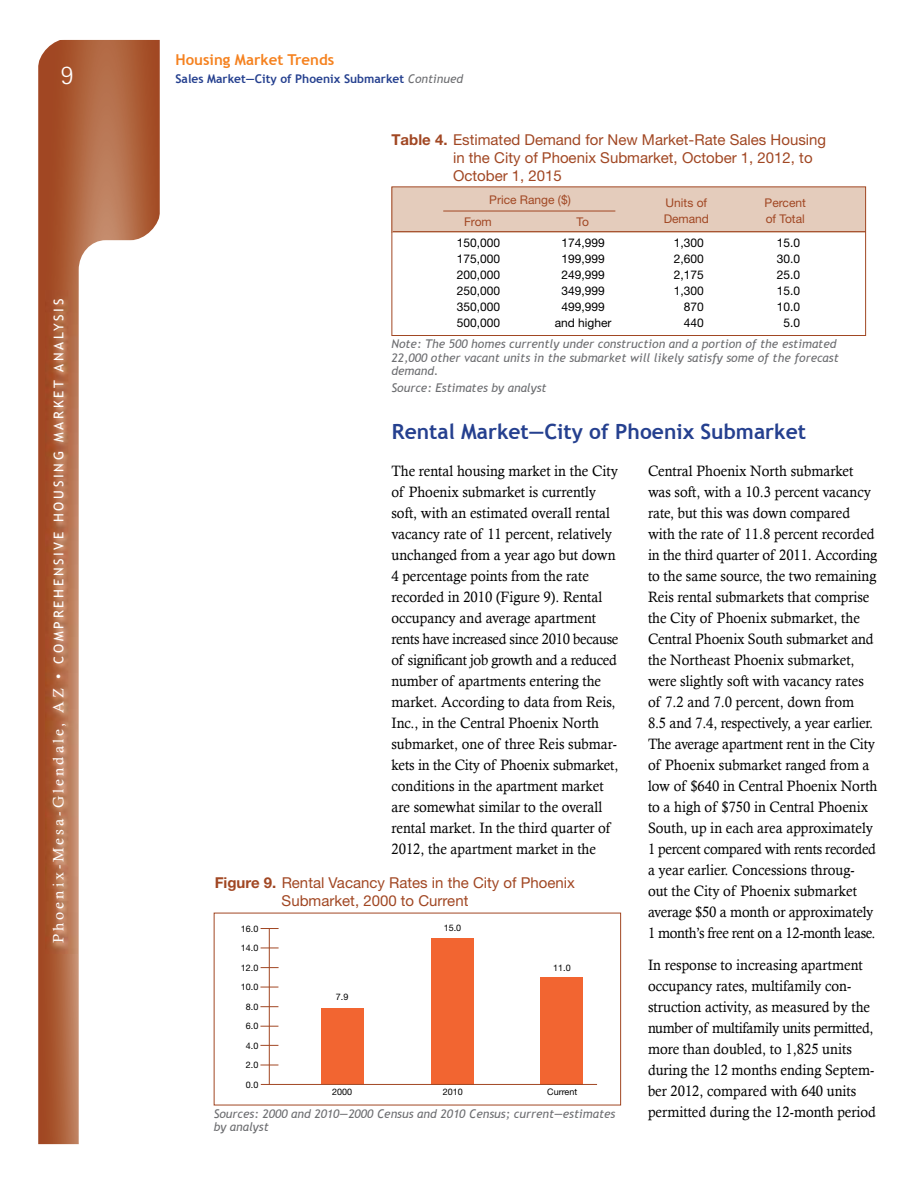
<style>
.page{position:relative;width:918px;height:1188px;background:#fff}
.page>*{position:absolute;margin:0;border:0;box-sizing:border-box;transform-origin:0 0}
.t1{font:300 27px "Rotis Sans Serif";color:#fff}
.level2{font:700 21px "Trebuchet MS";color:#25408f}
.t2{font:15px/21px "Calisto";color:#000;scale:.95 1}
.t3{font:15px/18px "Helvetica Neue";color:#a14723}
.level2-2{font:700 15px "Trebuchet MS";color:#f58220}
.t4{font:13.5px "Trebuchet MS";letter-spacing:.2em;color:#fff}
.t5{font:italic 12px/13.5px "Trebuchet MS";color:#6d6e71}
.level2-3{font:12px "Helvetica Neue";color:#000}
.t6{font:12px "Helvetica Neue";color:#a14723}
.level2-4{font:700 12px "Trebuchet MS";color:#25408f}
.t7{font:9px "Helvetica Neue";color:#000}
.s1{font-family:"Calisto";font-size:15px}
.s2{font-weight:400;font-style:italic;color:#6d6e71}
.s3{font-weight:700}
</style>
<div class="page">
<svg style="left:38px;top:40px;width:122px;height:1104px;background:#ad603c"></svg>
<svg style="left:79px;top:240px;width:81px;height:904px"></svg>
<svg style="left:38px;top:39px;width:30px;height:30px"></svg>
<svg style="left:130px;top:210px;width:30px;height:36px"></svg>
<img style="left:46px;top:290px;width:31px;height:663px">
<div style="left:392px;top:187px;width:474px;height:45px;background:#e4ccbc"></div>
<div style="left:392px;top:186px;width:474px;height:150px;border:1px solid #a14723"></div>
<hr style="left:393px;top:231px;width:473px;height:1px;background:#a14723">
<hr style="left:443px;top:211px;width:172px;height:1px;background:#a14723">
<div style="left:321px;top:1008px;width:43px;height:76px;background:#f26531"></div>
<div style="left:541px;top:977px;width:42px;height:107px;background:#f26531"></div>
<div style="left:431px;top:938px;width:43px;height:146px;background:#f26531"></div>
<hr style="left:261px;top:1084px;width:336px;height:1px;background:#a14723">
<hr style="left:269px;top:928px;width:1px;height:157px;background:#a14723">
<svg style="left:260px;top:1045px;width:18px;height:1px"></svg>
<svg style="left:261px;top:967px;width:18px;height:1px"></svg>
<svg style="left:260px;top:1026px;width:18px;height:1px"></svg>
<svg style="left:260px;top:1065px;width:18px;height:1px"></svg>
<svg style="left:260px;top:1006px;width:18px;height:1px"></svg>
<svg style="left:260px;top:987px;width:18px;height:1px"></svg>
<svg style="left:261px;top:948px;width:18px;height:1px"></svg>
<svg style="left:261px;top:928px;width:18px;height:1px"></svg>
<h1 class="t1" style="left:61px;top:60px;width:14px">9</h1>
<p class="t4" style="left:51px;top:943px;width:646px;rotate:-90deg"><span class="s1">Phoenix-Mesa-Glendale, AZ •</span> COMPREHENSIVE HOUSING MARKET ANALYSIS</p>
<p class="level2-2" style="left:176px;top:50px;width:160px">Housing Market Trends</p>
<p class="level2-4" style="left:176px;top:71px;width:289px">Sales Market—City of Phoenix Submarket <span class="s2">Continued</span></p>
<p class="t3" style="left:453px;top:131px;width:375px;text-indent:-62px"><span class="s3">Table 4.</span> Estimated Demand for New Market-Rate Sales Housing in the City of Phoenix Submarket, October 1, 2012, to<br>October 1, 2015</p>
<p class="t6" style="left:489px;top:193px;width:83px">Price Range ($)</p>
<p class="t6" style="left:666px;top:196px;width:43px">Units of</p>
<p class="t6" style="left:765px;top:196px;width:43px">Percent</p>
<p class="t6" style="left:464px;top:214px;width:29px">From</p>
<p class="t6" style="left:577px;top:214px;width:14px">To</p>
<p class="t6" style="left:664px;top:211px;width:47px">Demand</p>
<p class="t6" style="left:766px;top:211px;width:41px">of Total</p>
<p class="level2-3" style="left:457px;top:236px;width:45px">150,000</p>
<p class="level2-3" style="left:562px;top:236px;width:45px">174,999</p>
<p class="level2-3" style="left:674px;top:236px;width:32px">1,300</p>
<p class="level2-3" style="left:777px;top:236px;width:25px">15.0</p>
<p class="level2-3" style="left:457px;top:252px;width:45px">175,000</p>
<p class="level2-3" style="left:562px;top:252px;width:45px">199,999</p>
<p class="level2-3" style="left:674px;top:252px;width:32px">2,600</p>
<p class="level2-3" style="left:777px;top:252px;width:25px">30.0</p>
<p class="level2-3" style="left:457px;top:268px;width:45px">200,000</p>
<p class="level2-3" style="left:562px;top:268px;width:45px">249,999</p>
<p class="level2-3" style="left:674px;top:268px;width:32px">2,175</p>
<p class="level2-3" style="left:777px;top:268px;width:25px">25.0</p>
<p class="level2-3" style="left:457px;top:284px;width:45px">250,000</p>
<p class="level2-3" style="left:562px;top:284px;width:45px">349,999</p>
<p class="level2-3" style="left:674px;top:284px;width:32px">1,300</p>
<p class="level2-3" style="left:777px;top:284px;width:25px">15.0</p>
<p class="level2-3" style="left:457px;top:300px;width:45px">350,000</p>
<p class="level2-3" style="left:562px;top:300px;width:45px">499,999</p>
<p class="level2-3" style="left:684px;top:300px;width:22px">870</p>
<p class="level2-3" style="left:777px;top:300px;width:25px">10.0</p>
<p class="level2-3" style="left:457px;top:316px;width:45px">500,000</p>
<p class="level2-3" style="left:555px;top:316px;width:58px">and higher</p>
<p class="level2-3" style="left:684px;top:316px;width:22px">440</p>
<p class="level2-3" style="left:784px;top:316px;width:18px">5.0</p>
<p class="t5" style="left:392px;top:338px;width:449px">Note: The 500 homes currently under construction and a portion of the estimated<br>22,000 other vacant units in the submarket will likely satisfy some of the forecast demand.</p>
<p class="t5" style="left:392px;top:381px;width:157px">Source: Estimates by analyst</p>
<p class="level2" style="left:392px;top:418px;width:416px">Rental Market—City of Phoenix Submarket</p>
<p class="t2" style="left:648px;top:460px;width:243px">Central Phoenix North submarket was soft, with a 10.3 percent vacancy rate, but this was down compared with the rate of 11.8 percent recorded in the third quarter of 2011. According to the same source, the two remaining Reis rental submarkets that comprise the City of Phoenix submarket, the Central Phoenix South submarket and the Northeast Phoenix submarket, were slightly soft with vacancy rates of 7.2 and 7.0 percent, down from<br>8.5 and 7.4, respectively, a year earlier.<br>The average apartment rent in the City of Phoenix submarket ranged from a low of $640 in Central Phoenix North to a high of $750 in Central Phoenix South, up in each area approximately 1 percent compared with rents recorded a year earlier. Concessions throug&shy;out the City of Phoenix submarket average $50 a month or approximately 1 month’s free rent on a 12-month lease.</p>
<p class="t2" style="left:648px;top:954px;width:242px">In response to increasing apartment occupancy rates, multifamily con&shy;struction activity, as measured by the number of multifamily units permitted, more than doubled, to 1,825 units during the 12 months ending Septem&shy;ber 2012, compared with 640 units permitted during the 12-month period</p>
<p class="t2" style="left:392px;top:460px;width:240px">The rental housing market in the City of Phoenix submarket is currently soft, with an estimated overall rental vacancy rate of 11 percent, relatively unchanged from a year ago but down 4 percentage points from the rate recorded in 2010 (Figure 9). Rental occupancy and average apartment rents have increased since 2010 because of significant job growth and a reduced number of apartments entering the market. According to data from Reis, Inc., in the Central Phoenix North submarket, one of three Reis submar&shy;kets in the City of Phoenix submarket, conditions in the apartment market are somewhat similar to the overall rental market. In the third quarter of 2012, the apartment market in the</p>
<p class="t3" style="left:282px;top:873px;width:295px;text-indent:-67px"><span class="s3">Figure 9.</span> Rental Vacancy Rates in the City of Phoenix<br>Submarket, 2000 to Current</p>
<p class="t7" style="left:241px;top:923px;width:19px">16.0</p>
<p class="t7" style="left:444px;top:923px;width:19px">15.0</p>
<p class="t7" style="left:241px;top:943px;width:19px">14.0</p>
<p class="t7" style="left:241px;top:962px;width:19px">12.0</p>
<p class="t7" style="left:241px;top:982px;width:19px">10.0</p>
<p class="t7" style="left:246px;top:1001px;width:14px">8.0</p>
<p class="t7" style="left:246px;top:1021px;width:14px">6.0</p>
<p class="t7" style="left:246px;top:1040px;width:14px">4.0</p>
<p class="t7" style="left:246px;top:1060px;width:14px">2.0</p>
<p class="t7" style="left:246px;top:1079px;width:14px">0.0</p>
<p class="t7" style="left:553px;top:963px;width:19px">11.0</p>
<p class="t7" style="left:336px;top:992px;width:14px">7.9</p>
<p class="t7" style="left:332px;top:1086px;width:22px">2000</p>
<p class="t7" style="left:443px;top:1086px;width:22px">2010</p>
<p class="t7" style="left:547px;top:1086px;width:32px">Current</p>
<p class="t5" style="left:214px;top:1107px;width:403px">Sources: 2000 and 2010—2000 Census and 2010 Census; current—estimates by analyst</p>
</div>
